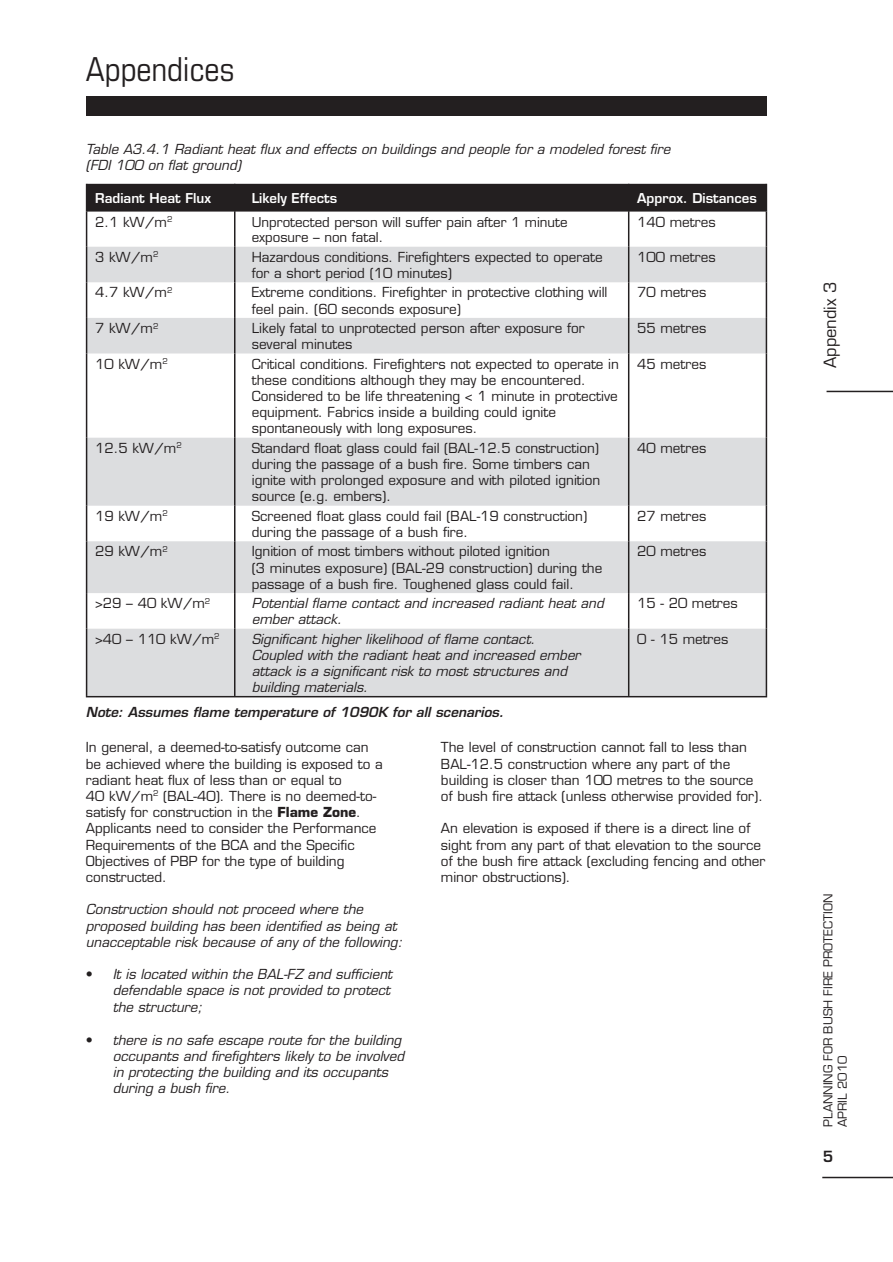
<style>
.page{position:relative;width:893px;height:1262px;background:#fff}
.page>*{position:absolute;margin:0;border:0;box-sizing:border-box;transform-origin:0 0}
.t1{font:condensed 33px "Eurostile LT Std";color:#231f20}
.t2{font:16.5px "Eurostile";color:#231f20}
.t3{font:600 15px "Eurostile LT Std";color:#231f20}
.t4{font:13.5px/16.2px "Eurostile";color:#231f20}
.t5{font:italic 13.5px/16.2px "Eurostile";color:#231f20}
.t6{font:italic 600 13.5px "Eurostile";color:#231f20}
.t7{font:13.35px/15.9px "Eurostile";color:#231f20}
.t8{font:600 13.35px "Eurostile";color:#fff}
.t9{font:12px/14.4px "Eurostile";color:#231f20}
.s1{font-weight:700}
.s2{font-style:normal}
</style>
<div class="page">
<div style="left:86px;top:97px;width:680px;height:19px;background:#231f20"></div>
<hr style="left:826px;top:391px;width:67px;height:1px;background:#231f20">
<hr style="left:822px;top:1176px;width:71px;height:2px;background:#231f20">
<svg style="left:87px;top:247px;width:678px;height:449px;fill:#dcdddf"></svg>
<div style="left:86px;top:184px;width:679px;height:28px;background:#231f20"></div>
<hr style="left:765px;top:184px;width:2px;height:28px;background:#231f20">
<hr style="left:86px;top:212px;width:1px;height:35px;background:#231f20">
<hr style="left:234px;top:212px;width:1px;height:35px;background:#231f20">
<hr style="left:628px;top:212px;width:1px;height:35px;background:#231f20">
<hr style="left:765px;top:212px;width:2px;height:35px;background:#231f20">
<hr style="left:86px;top:247px;width:1px;height:35px;background:#231f20">
<hr style="left:234px;top:247px;width:1px;height:35px;background:#231f20">
<hr style="left:628px;top:247px;width:1px;height:35px;background:#231f20">
<hr style="left:765px;top:247px;width:2px;height:35px;background:#231f20">
<hr style="left:86px;top:282px;width:1px;height:36px;background:#231f20">
<hr style="left:234px;top:282px;width:1px;height:36px;background:#231f20">
<hr style="left:628px;top:282px;width:1px;height:36px;background:#231f20">
<hr style="left:765px;top:282px;width:2px;height:36px;background:#231f20">
<hr style="left:86px;top:318px;width:1px;height:35px;background:#231f20">
<hr style="left:234px;top:318px;width:1px;height:35px;background:#231f20">
<hr style="left:628px;top:318px;width:1px;height:35px;background:#231f20">
<hr style="left:765px;top:318px;width:2px;height:35px;background:#231f20">
<hr style="left:86px;top:353px;width:1px;height:85px;background:#231f20">
<hr style="left:234px;top:353px;width:1px;height:85px;background:#231f20">
<hr style="left:628px;top:353px;width:1px;height:85px;background:#231f20">
<hr style="left:765px;top:353px;width:2px;height:85px;background:#231f20">
<hr style="left:86px;top:438px;width:1px;height:68px;background:#231f20">
<hr style="left:234px;top:438px;width:1px;height:68px;background:#231f20">
<hr style="left:628px;top:438px;width:1px;height:68px;background:#231f20">
<hr style="left:765px;top:438px;width:2px;height:68px;background:#231f20">
<hr style="left:86px;top:506px;width:1px;height:35px;background:#231f20">
<hr style="left:234px;top:506px;width:1px;height:35px;background:#231f20">
<hr style="left:628px;top:506px;width:1px;height:35px;background:#231f20">
<hr style="left:765px;top:506px;width:2px;height:35px;background:#231f20">
<hr style="left:86px;top:541px;width:1px;height:52px;background:#231f20">
<hr style="left:234px;top:541px;width:1px;height:52px;background:#231f20">
<hr style="left:628px;top:541px;width:1px;height:52px;background:#231f20">
<hr style="left:765px;top:541px;width:2px;height:52px;background:#231f20">
<hr style="left:86px;top:593px;width:1px;height:36px;background:#231f20">
<hr style="left:234px;top:593px;width:1px;height:36px;background:#231f20">
<hr style="left:628px;top:593px;width:1px;height:36px;background:#231f20">
<hr style="left:765px;top:593px;width:2px;height:36px;background:#231f20">
<hr style="left:86px;top:629px;width:1px;height:67px;background:#231f20">
<hr style="left:234px;top:629px;width:1px;height:67px;background:#231f20">
<hr style="left:628px;top:629px;width:1px;height:67px;background:#231f20">
<hr style="left:765px;top:629px;width:2px;height:67px;background:#231f20">
<hr style="left:86px;top:696px;width:681px;height:1px;background:#231f20">
<h1 class="t1" style="left:86px;top:56px;width:151px">Appendices</h1>
<p class="t5" style="left:86px;top:142px;width:586px">Table A3.4.1 Radiant heat flux and effects on buildings and people for a modeled forest fire (FDI 100 on flat ground)</p>
<p class="t8" style="left:95px;top:193px;width:117px">Radiant Heat Flux</p>
<p class="t8" style="left:252px;top:193px;width:87px">Likely Effects</p>
<p class="t8" style="left:637px;top:193px;width:121px">Approx. Distances</p>
<p class="t4" style="left:95px;top:215px;width:79px">2.1 kW/m<sup>2</sup></p>
<p class="t7" style="left:252px;top:215px;width:317px">Unprotected person will suffer pain after 1 minute exposure – non fatal.</p>
<p class="t4" style="left:637px;top:215px;width:80px">140 metres</p>
<p class="t4" style="left:95px;top:250px;width:65px">3 kW/m<sup>2</sup></p>
<p class="t4" style="left:252px;top:250px;width:352px">Hazardous conditions. Firefighters expected to operate for a short period (10 minutes)</p>
<p class="t4" style="left:637px;top:250px;width:80px">100 metres</p>
<p class="t4" style="left:95px;top:286px;width:79px">4.7 kW/m<sup>2</sup></p>
<p class="t4" style="left:252px;top:286px;width:357px">Extreme conditions. Firefighter in protective clothing will feel pain. (60 seconds exposure)</p>
<p class="t4" style="left:637px;top:286px;width:71px">70 metres</p>
<p class="t4" style="left:95px;top:321px;width:65px">7 kW/m<sup>2</sup></p>
<p class="t4" style="left:252px;top:321px;width:335px">Likely fatal to unprotected person after exposure for several minutes</p>
<p class="t4" style="left:637px;top:321px;width:71px">55 metres</p>
<p class="t4" style="left:95px;top:357px;width:74px">10 kW/m<sup>2</sup></p>
<p class="t4" style="left:252px;top:357px;width:369px">Critical conditions. Firefighters not expected to operate in these conditions although they may be encountered.<br>Considered to be life threatening &lt; 1 minute in protective equipment. Fabrics inside a building could ignite spontaneously with long exposures.</p>
<p class="t4" style="left:637px;top:357px;width:71px">45 metres</p>
<p class="t4" style="left:95px;top:441px;width:88px">12.5 kW/m<sup>2</sup></p>
<p class="t4" style="left:252px;top:441px;width:350px">Standard float glass could fail (BAL-12.5 construction) during the passage of a bush fire. Some timbers can ignite with prolonged exposure and with piloted ignition source (e.g. embers).</p>
<p class="t4" style="left:637px;top:441px;width:71px">40 metres</p>
<p class="t4" style="left:95px;top:509px;width:74px">19 kW/m<sup>2</sup></p>
<p class="t4" style="left:252px;top:509px;width:337px">Screened float glass could fail (BAL-19 construction) during the passage of a bush fire.</p>
<p class="t4" style="left:637px;top:509px;width:71px">27 metres</p>
<p class="t4" style="left:95px;top:545px;width:74px">29 kW/m<sup>2</sup></p>
<p class="t4" style="left:252px;top:545px;width:352px">Ignition of most timbers without piloted ignition<br>(3 minutes exposure) (BAL-29 construction) during the passage of a bush fire. Toughened glass could fail.</p>
<p class="t4" style="left:637px;top:545px;width:71px">20 metres</p>
<p class="t4" style="left:95px;top:596px;width:117px">&gt;29 – 40 kW/m<sup>2</sup></p>
<p class="t5" style="left:252px;top:596px;width:353px">Potential flame contact and increased radiant heat and ember attack.</p>
<p class="t4" style="left:637px;top:596px;width:102px">15 - 20 metres</p>
<p class="t4" style="left:95px;top:632px;width:126px">&gt;40 – 110 kW/m<sup>2</sup></p>
<p class="t5" style="left:252px;top:632px;width:330px">Significant higher likelihood of flame contact.<br>Coupled with the radiant heat and increased ember attack is a significant risk to most structures and building materials.</p>
<p class="t4" style="left:637px;top:632px;width:93px">0 - 15 metres</p>
<p class="t6" style="left:86px;top:707px;width:419px">Note: Assumes flame temperature of 1090K for all scenarios.</p>
<p class="t4" style="left:86px;top:741px;width:298px">In general, a deemed-to-satisfy outcome can be achieved where the building is exposed to a radiant heat flux of less than or equal to<br>40 kW/m<sup>2</sup> (BAL-40). There is no deemed-to&shy;satisfy for construction in the <span class="s1">Flame Zone</span>.<br>Applicants need to consider the Performance Requirements of the BCA and the Specific Objectives of PBP for the type of building constructed.</p>
<p class="t5" style="left:86px;top:903px;width:318px">Construction should not proceed where the proposed building has been identified as being at unacceptable risk because of any of the following:</p>
<p class="t5" style="left:113px;top:967px;width:281px;text-indent:-27px"><span class="s2">•</span> It is located within the BAL-FZ and sufficient defendable space is not provided to protect the structure;</p>
<p class="t5" style="left:113px;top:1033px;width:293px;text-indent:-27px"><span class="s2">•</span> there is no safe escape route for the building occupants and firefighters likely to be involved in protecting the building and its occupants during a bush fire.</p>
<p class="t4" style="left:441px;top:741px;width:323px">The level of construction cannot fall to less than BAL-12.5 construction where any part of the building is closer than 100 metres to the source of bush fire attack (unless otherwise provided for).</p>
<p class="t4" style="left:441px;top:822px;width:326px">An elevation is exposed if there is a direct line of sight from any part of that elevation to the source of the bush fire attack (excluding fencing and other minor obstructions).</p>
<p class="t2" style="left:824px;top:368px;width:88px;rotate:-90deg">Appendix 3</p>
<p class="t9" style="left:822px;top:1127px;width:235px;rotate:-90deg">PLANNING FOR BUSH FIRE PROTECTION<br>APRIL 2010</p>
<p class="t3" style="left:823px;top:1151px;width:12px">5</p>
</div>
